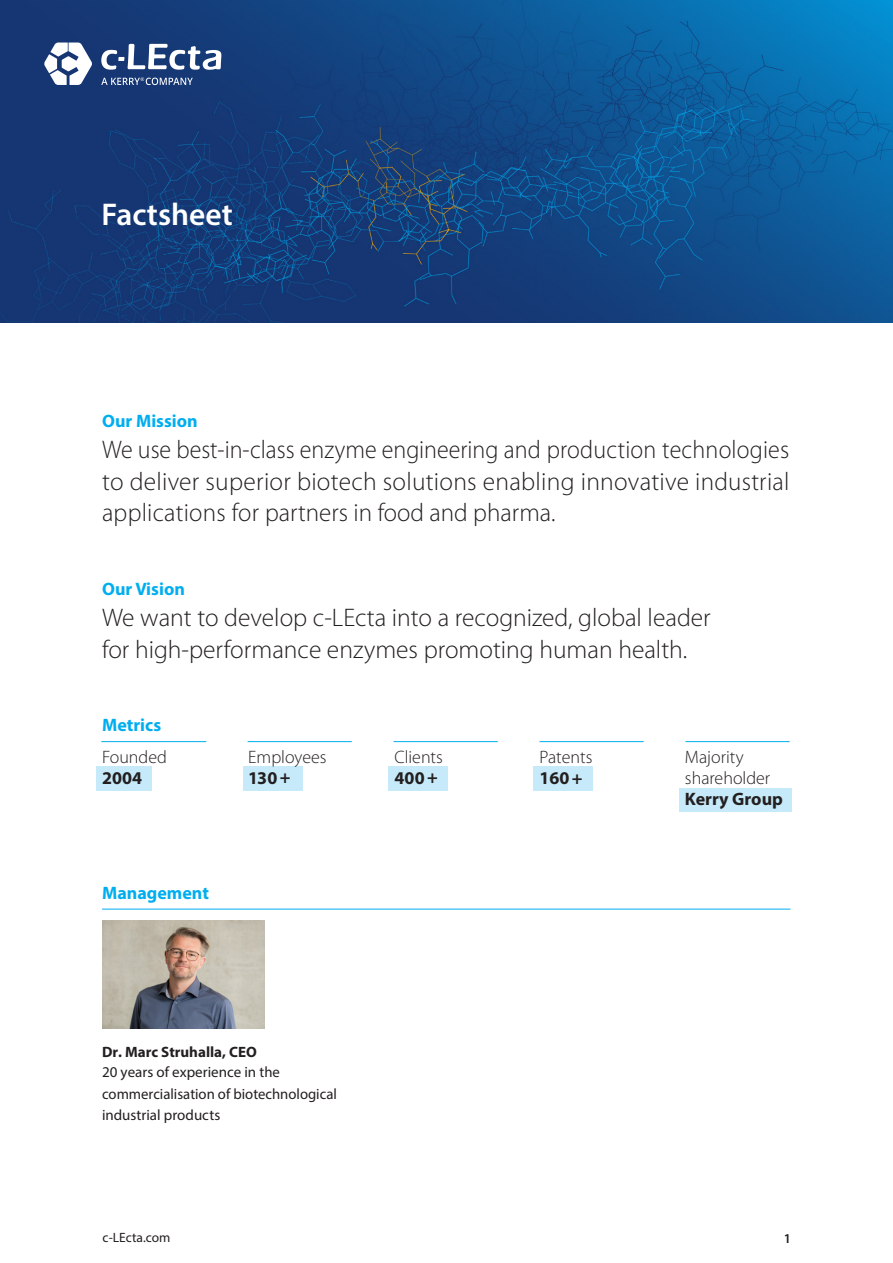
<style>
.page{position:relative;width:893px;height:1263px;background:#fff}
.page>*{position:absolute;margin:0;border:0;box-sizing:border-box;transform-origin:0 0}
.t1{font:600 31.5px "Myriad Pro";color:#fff}
.t2{font:300 25.5px/31.5px "Myriad Pro";color:#231f20;text-align:justify;scale:.94 1}
.t3{font:300 25.5px/31.5px "Myriad Pro";color:#231f20}
.t4{font:300 18px/21px "Myriad Pro";color:#231f20}
.t5{font:700 18px "Myriad Pro";color:#00aeef}
.t6{font:700 18px "Myriad Pro";color:#231f20}
.t7{font:15px/21.3px "Myriad Pro";color:#231f20}
.t8{font:700 15px "Myriad Pro";color:#231f20}
.t9{font:13.5px "Myriad Pro";color:#231f20}
.t10{font:600 13.5px "Myriad Pro";color:#231f20}
</style>
<div class="page">
<img style="left:0;top:0;width:893px;height:322px">
<img style="left:102px;top:920px;width:163px;height:108px">
<hr style="left:102px;top:909px;width:688px;height:1px;background:#00aeef">
<div style="left:96px;top:766px;width:55px;height:24px;background:#c6eafa"></div>
<div style="left:243px;top:766px;width:60px;height:24px;background:#c6eafa"></div>
<div style="left:388px;top:766px;width:60px;height:24px;background:#c6eafa"></div>
<div style="left:533px;top:766px;width:60px;height:24px;background:#c6eafa"></div>
<div style="left:679px;top:788px;width:113px;height:24px;background:#c6eafa"></div>
<hr style="left:101px;top:741px;width:105px;height:1px;background:#00aeef">
<hr style="left:248px;top:741px;width:104px;height:1px;background:#00aeef">
<hr style="left:394px;top:741px;width:104px;height:1px;background:#00aeef">
<hr style="left:539px;top:741px;width:105px;height:1px;background:#00aeef">
<hr style="left:685px;top:741px;width:105px;height:1px;background:#00aeef">
<svg style="left:101px;top:77px;width:92px;height:8px"></svg>
<svg style="left:101px;top:44px;width:120px;height:26px"></svg>
<svg style="left:44px;top:43px;width:48px;height:42px"></svg>
<p class="t1" style="left:102px;top:194px;width:133px">Factsheet</p>
<p class="t5" style="left:102px;top:409px;width:97px">Our Mission</p>
<p class="t2" style="left:102px;top:434px;width:733px">We use best-in-class enzyme engineering and production technologies to deliver superior biotech solutions enabling innovative industrial applications for partners in food and pharma.</p>
<p class="t5" style="left:102px;top:577px;width:84px">Our Vision</p>
<p class="t3" style="left:102px;top:602px;width:610px">We want to develop c-LEcta into a recognized, global leader for high-performance enzymes promoting human health.</p>
<p class="t5" style="left:102px;top:713px;width:61px">Metrics</p>
<p class="t4" style="left:102px;top:746px;width:66px">Founded</p>
<p class="t6" style="left:102px;top:766px;width:41px">2004</p>
<p class="t4" style="left:248px;top:746px;width:80px">Employees</p>
<p class="t6" style="left:248px;top:766px;width:44px">130+</p>
<p class="t5" style="left:102px;top:881px;width:108px">Management</p>
<p class="t8" style="left:102px;top:1042px;width:156px">Dr. Marc Struhalla, CEO</p>
<p class="t7" style="left:102px;top:1061px;width:236px">20 years of experience in the commercialisation of biotechnological industrial products</p>
<p class="t4" style="left:394px;top:746px;width:50px">Clients</p>
<p class="t6" style="left:394px;top:766px;width:45px">400+</p>
<p class="t4" style="left:540px;top:746px;width:54px">Patents</p>
<p class="t6" style="left:540px;top:766px;width:44px">160 +</p>
<p class="t4" style="left:685px;top:746px;width:87px">Majority shareholder</p>
<p class="t6" style="left:685px;top:787px;width:99px">Kerry Group</p>
<p class="t9" style="left:103px;top:1229px;width:69px">c-LEcta.com</p>
<p class="t10" style="left:784px;top:1229px;width:9px">1</p>
</div>
